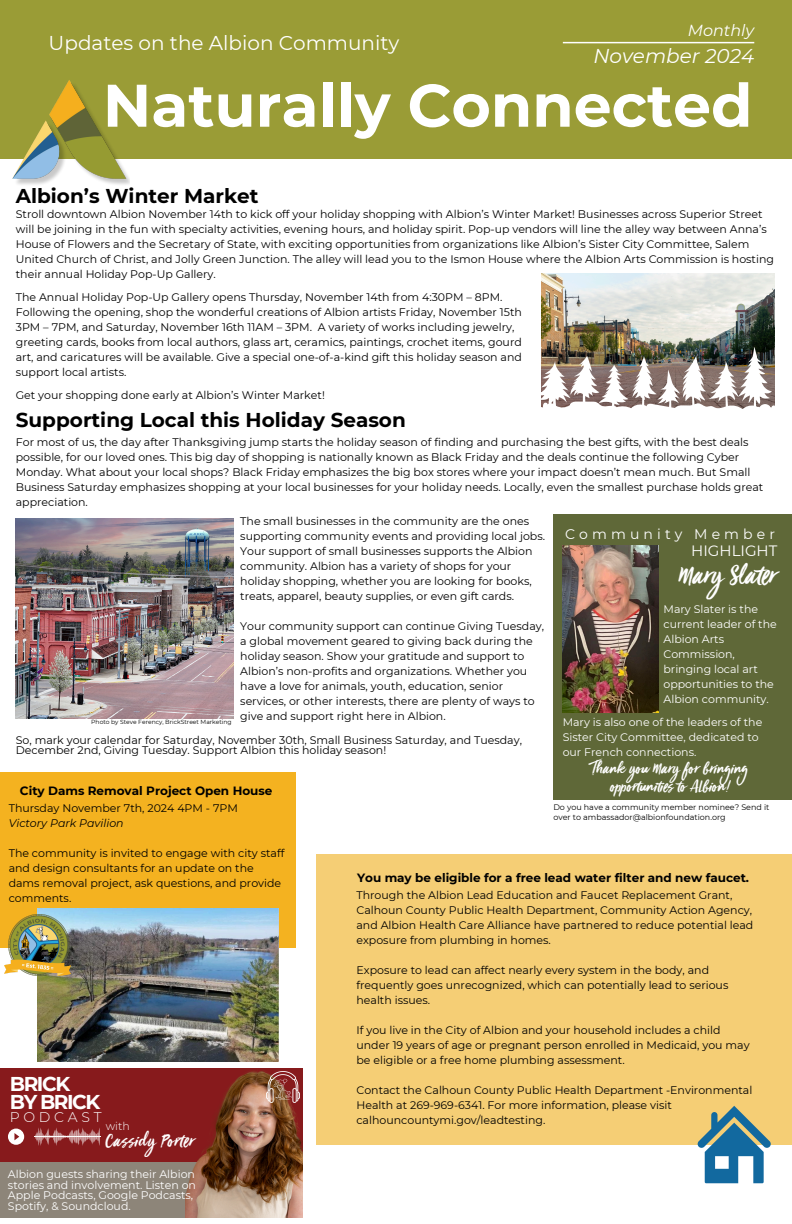
<style>
.page{position:relative;width:792px;height:1224px;background:#fff}
.page>*{position:absolute;margin:0;border:0;box-sizing:border-box;transform-origin:0 0}
.t1{font:700 60px "Montserrat";color:#fff}
.t2{font:30px "Viva Beautiful";color:#fff}
.t3{font:700 20px "Montserrat";color:#000}
.t4{font:20px "Montserrat";color:#fff}
.t5{font:20px "Viva Beautiful";letter-spacing:.03em;color:#fff}
.t6{font:italic 20px "Montserrat";color:#fff}
.t7{font:700 20px/18px "Montserrat";letter-spacing:-.07em;color:#fff}
.t8{font:18px/18px "Viva Beautiful";color:#fff;text-align:center}
.t9{font:italic 16px "Montserrat";color:#fff}
.t10{font:15px "Montserrat";color:#fff}
.t11{font:14px "Montserrat";letter-spacing:.295em;color:#fff}
.t12{font:300 14px "Montserrat";letter-spacing:.265em;color:#fff}
.t13{font:700 12px "Montserrat";color:#000}
.t14{font:11px/15px "Montserrat";color:#000}
.t15{font:11px/15px "Montserrat";color:#fff}
.t16{font:italic 11px "Montserrat";color:#000}
.t17{font:300 11px "Montserrat";color:#fff}
.t18{font:8px/10.7px "Montserrat";color:#000}
.t19{font:6px "Montserrat";color:#000}
</style>
<div class="page">
<div style="left:0;top:0;width:792px;height:159px;background:#9a9c36"></div>
<hr style="left:563px;top:42px;width:191px;height:1px;background:#fff">
<img style="left:12px;top:80px;width:118px;height:105px">
<img style="left:16px;top:519px;width:217px;height:200px">
<div style="left:0;top:772px;width:296px;height:176px;background:#f4b220"></div>
<img style="left:542px;top:273px;width:232px;height:74px">
<img style="left:541px;top:347px;width:234px;height:62px">
<img style="left:37px;top:909px;width:242px;height:153px">
<div style="left:316px;top:854px;width:476px;height:291px;background:#f5ce75"></div>
<svg style="left:697px;top:1106px;width:74px;height:77px"></svg>
<img style="left:4px;top:915px;width:76px;height:61px">
<div style="left:553px;top:515px;width:239px;height:285px;background:#5f6838"></div>
<img style="left:563px;top:546px;width:96px;height:166px">
<div style="left:0;top:1068px;width:303px;height:150px;background:#871a1c"></div>
<div style="left:0;top:1163px;width:303px;height:55px;background:#8d8579"></div>
<img style="left:186px;top:1045px;width:117px;height:172px">
<svg style="left:8px;top:1129px;width:16px;height:16px"></svg>
<hr style="left:34px;top:1137px;width:66px;height:1px;background:#fff">
<svg style="left:35px;top:1128px;width:65px;height:18px"></svg>
<img style="left:266px;top:1072px;width:33px;height:31px">
<p class="t4" style="left:49px;top:30px;width:352px">Updates on the Albion Community</p>
<p class="t9" style="left:688px;top:21px;width:68px">Monthly</p>
<p class="t6" style="left:593px;top:43px;width:162px">November 2024</p>
<h5 class="t1" style="left:103px;top:69px;width:651px">Naturally Connected</h5>
<p class="t3" style="left:16px;top:184px;width:244px">Albion’s Winter Market</p>
<p class="t14" style="left:16px;top:206px;width:760px">Stroll downtown Albion November 14th to kick off your holiday shopping with Albion’s Winter Market! Businesses across Superior Street will be joining in the fun with specialty activities, evening hours, and holiday spirit. Pop-up vendors will line the alley way between Anna’s House of Flowers and the Secretary of State, with exciting opportunities from organizations like Albion’s Sister City Committee, Salem United Church of Christ, and Jolly Green Junction. The alley will lead you to the Ismon House where the Albion Arts Commission is hosting their annual Holiday Pop-Up Gallery.</p>
<p class="t14" style="left:16px;top:290px;width:508px">The Annual Holiday Pop-Up Gallery opens Thursday, November 14th from 4:30PM – 8PM.<br>Following the opening, shop the wonderful creations of Albion artists Friday, November 15th 3PM – 7PM, and Saturday, November 16th 11AM – 3PM. A variety of works including jewelry, greeting cards, books from local authors, glass art, ceramics, paintings, crochet items, gourd art, and caricatures will be available. Give a special one-of-a-kind gift this holiday season and support local artists.</p>
<p class="t14" style="left:16px;top:388px;width:311px">Get your shopping done early at Albion’s Winter Market!</p>
<p class="t3" style="left:16px;top:407px;width:392px">Supporting Local this Holiday Season</p>
<h6 class="t14" style="left:16px;top:435px;width:749px">For most of us, the day after Thanksgiving jump starts the holiday season of finding and purchasing the best gifts, with the best deals possible, for our loved ones. This big day of shopping is nationally known as Black Friday and the deals continue the following Cyber Monday. What about your local shops? Black Friday emphasizes the big box stores where your impact doesn’t mean much. But Small Business Saturday emphasizes shopping at your local businesses for your holiday needs. Locally, even the smallest purchase holds great appreciation.</h6>
<p class="t14" style="left:240px;top:514px;width:306px">The small businesses in the community are the ones supporting community events and providing local jobs.<br>Your support of small businesses supports the Albion community. Albion has a variety of shops for your holiday shopping, whether you are looking for books, treats, apparel, beauty supplies, or even gift cards.</p>
<h3 class="t14" style="left:240px;top:619px;width:305px">Your community support can continue Giving Tuesday, a global movement geared to giving back during the holiday season. Show your gratitude and support to Albion’s non-profits and organizations. Whether you have a love for animals, youth, education, senior services, or other interests, there are plenty of ways to give and support right here in Albion.</h3>
<p class="t14" style="left:16px;top:735px;width:508px;line-height:10.5px">So, mark your calendar for Saturday, November 30th, Small Business Saturday, and Tuesday,<br>December 2nd, Giving Tuesday. Support Albion this holiday season!</p>
<p class="t13" style="left:20px;top:783px;width:254px">City Dams Removal Project Open House</p>
<p class="t11" style="left:565px;top:525px;width:211px">Community Member</p>
<p class="t10" style="left:691px;top:541px;width:88px">HIGHLIGHT</p>
<p class="t2" style="left:679px;top:555px;width:99px">Mary Slater</p>
<p class="t15" style="left:664px;top:601px;width:115px">Mary Slater is the current leader of the<br>Albion Arts<br>Commission, bringing local art opportunities to the<br>Albion community.</p>
<p class="t15" style="left:563px;top:715px;width:201px">Mary is also one of the leaders of the<br>Sister City Committee, dedicated to our French connections.</p>
<p class="t19" style="left:91px;top:718px;width:142px">Photo by Steve Ferency, BrickStreet Marketing</p>
<p class="t8" style="left:592px;top:758px;width:158px">Thank you Mary for bringing opportunities to ALbion!</p>
<h4 class="t18" style="left:553px;top:801px;width:218px">Do you have a community member nominee? Send it over to ambassador@albionfoundation.org</h4>
<p class="t14" style="left:9px;top:801px;width:231px">Thursday November 7th, 2024 4PM - 7PM</p>
<p class="t16" style="left:9px;top:817px;width:117px">Victory Park Pavilion</p>
<p class="t14" style="left:9px;top:846px;width:277px">The community is invited to engage with city staff and design consultants for an update on the dams removal project, ask questions, and provide comments.</p>
<p class="t13" style="left:357px;top:871px;width:394px">You may be eligible for a free lead water filter and new faucet.</p>
<h2 class="t14" style="left:356px;top:888px;width:398px">Through the Albion Lead Education and Faucet Replacement Grant, Calhoun County Public Health Department, Community Action Agency, and Albion Health Care Alliance have partnered to reduce potential lead exposure from plumbing in homes.</h2>
<p class="t14" style="left:356px;top:963px;width:373px">Exposure to lead can affect nearly every system in the body, and frequently goes unrecognized, which can potentially lead to serious health issues.</p>
<p class="t14" style="left:356px;top:1023px;width:395px">If you live in the City of Albion and your household includes a child under 19 years of age or pregnant person enrolled in Medicaid, you may be eligible or a free home plumbing assessment.</p>
<h5 class="t14" style="left:356px;top:1083px;width:397px">Contact the Calhoun County Public Health Department -Environmental<br>Health at 269-969-6341. For more information, please visit calhouncountymi.gov/leadtesting.</h5>
<p class="t7" style="left:10px;top:1074px;width:92px">BRICK<br>BY BRICK</p>
<p class="t12" style="left:10px;top:1108px;width:93px">PODCAST</p>
<p class="t17" style="left:106px;top:1120px;width:26px">with</p>
<p class="t15" style="left:8px;top:1169px;width:190px;line-height:10.5px">Albion guests sharing their Albion stories and involvement. Listen on<br>Apple Podcasts, Google Podcasts,<br>Spotify, &amp; Soundcloud.</p>
<h5 class="t5" style="left:106px;top:1127px;width:90px">Cassidy Porter</h5>
</div>
